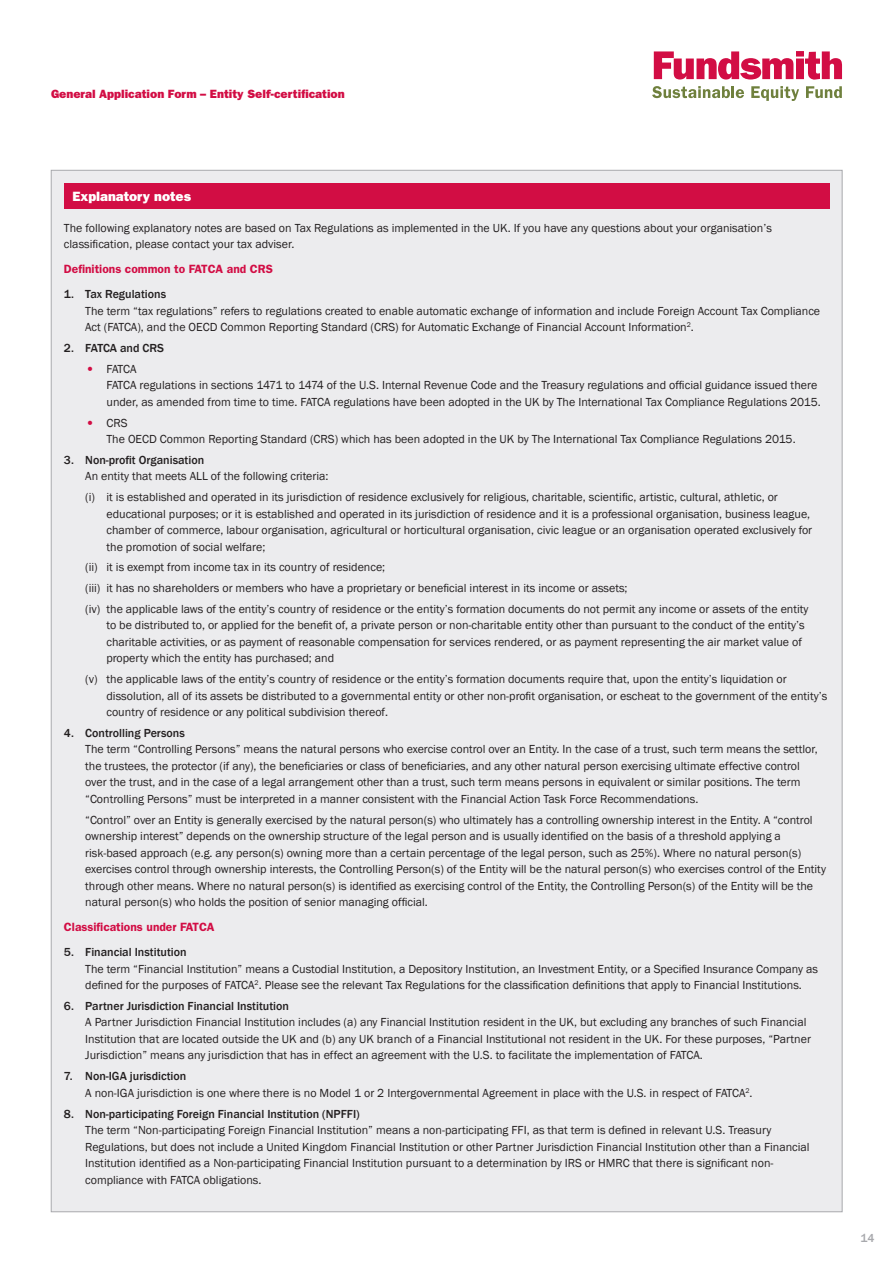
<style>
.page{position:relative;width:893px;height:1263px;background:#fff}
.page>*{position:absolute;margin:0;border:0;box-sizing:border-box;transform-origin:0 0}
.t1{font:800 13.5px "Franklin Gothic";color:#fff}
.t2{font:12px/16.5px "Franklin Gothic";color:#231f20}
.t3{font:600 12px "Franklin Gothic";color:#d20d44}
.t4{font:800 12px "Franklin Gothic";color:#d20d44}
.t5{font:500 12px "Franklin Gothic";color:#231f20}
.t6{font:500 12px "Franklin Gothic";color:#a8a9ad}
.s1{font-weight:500}
.s2{font-size:15px;color:#d20d44}
</style>
<div class="page">
<svg style="left:652px;top:86px;width:92px;height:12px"></svg>
<svg style="left:751px;top:86px;width:48px;height:15px"></svg>
<svg style="left:806px;top:86px;width:36px;height:12px"></svg>
<svg style="left:654px;top:51px;width:188px;height:29px"></svg>
<div style="left:51px;top:170px;width:791px;height:1042px;background:#ececee;border:1px solid #a8a9ad"></div>
<div style="left:64px;top:183px;width:765px;height:26px;background:#d20d44"></div>
<p class="t4" style="left:51px;top:87px;width:295px">General Application Form – Entity Self-certification</p>
<p class="t1" style="left:72px;top:188px;width:120px">Explanatory notes</p>
<p class="t2" style="left:64px;top:220px;width:709px">The following explanatory notes are based on Tax Regulations as implemented in the UK. If you have any questions about your organisation’s classification, please contact your tax adviser.</p>
<p class="t3" style="left:64px;top:262px;width:210px">Definitions common to FATCA and CRS</p>
<p class="t2" style="left:85px;top:286px;width:736px;text-indent:-21px"><span class="s1">1. Tax Regulations<br></span>The term “tax regulations” refers to regulations created to enable automatic exchange of information and include Foreign Account Tax Compliance<br>Act (FATCA), and the OECD Common Reporting Standard (CRS) for Automatic Exchange of Financial Account Information<sup>2</sup>.</p>
<p class="t5" style="left:64px;top:341px;width:102px">2. FATCA and CRS</p>
<p class="t2" style="left:106px;top:361px;width:716px;text-indent:-21px"><span class="s2">•</span> FATCA<br>FATCA regulations in sections 1471 to 1474 of the U.S. Internal Revenue Code and the Treasury regulations and official guidance issued there under, as amended from time to time. FATCA regulations have been adopted in the UK by The International Tax Compliance Regulations 2015.</p>
<p class="t2" style="left:106px;top:415px;width:691px;text-indent:-21px"><span class="s2">•</span> CRS<br>The OECD Common Reporting Standard (CRS) which has been adopted in the UK by The International Tax Compliance Regulations 2015.</p>
<p class="t2" style="left:85px;top:452px;width:245px;text-indent:-21px"><span class="s1">3. Non-profit Organisation<br></span>An entity that meets ALL of the following criteria:</p>
<p class="t2" style="left:106px;top:489px;width:707px;text-indent:-21px">(i) it is established and operated in its jurisdiction of residence exclusively for religious, charitable, scientific, artistic, cultural, athletic, or educational purposes; or it is established and operated in its jurisdiction of residence and it is a professional organisation, business league, chamber of commerce, labour organisation, agricultural or horticultural organisation, civic league or an organisation operated exclusively for the promotion of social welfare;</p>
<p class="t2" style="left:85px;top:559px;width:302px">(ii) it is exempt from income tax in its country of residence;</p>
<p class="t2" style="left:85px;top:580px;width:544px">(iii) it has no shareholders or members who have a proprietary or beneficial interest in its income or assets;</p>
<p class="t2" style="left:106px;top:601px;width:704px;text-indent:-21px">(iv) the applicable laws of the entity’s country of residence or the entity’s formation documents do not permit any income or assets of the entity to be distributed to, or applied for the benefit of, a private person or non-charitable entity other than pursuant to the conduct of the entity’s charitable activities, or as payment of reasonable compensation for services rendered, or as payment representing the air market value of property which the entity has purchased; and</p>
<p class="t2" style="left:106px;top:671px;width:722px;text-indent:-21px">(v) the applicable laws of the entity’s country of residence or the entity’s formation documents require that, upon the entity’s liquidation or dissolution, all of its assets be distributed to a governmental entity or other non-profit organisation, or escheat to the government of the entity’s country of residence or any political subdivision thereof.</p>
<p class="t2" style="left:85px;top:725px;width:734px;text-indent:-21px"><span class="s1">4. Controlling Persons<br></span>The term “Controlling Persons” means the natural persons who exercise control over an Entity. In the case of a trust, such term means the settlor, the trustees, the protector (if any), the beneficiaries or class of beneficiaries, and any other natural person exercising ultimate effective control over the trust, and in the case of a legal arrangement other than a trust, such term means persons in equivalent or similar positions. The term “Controlling Persons” must be interpreted in a manner consistent with the Financial Action Task Force Recommendations.</p>
<p class="t2" style="left:85px;top:812px;width:742px">“Control” over an Entity is generally exercised by the natural person(s) who ultimately has a controlling ownership interest in the Entity. A “control ownership interest” depends on the ownership structure of the legal person and is usually identified on the basis of a threshold applying a risk-based approach (e.g. any person(s) owning more than a certain percentage of the legal person, such as 25%). Where no natural person(s) exercises control through ownership interests, the Controlling Person(s) of the Entity will be the natural person(s) who exercises control of the Entity through other means. Where no natural person(s) is identified as exercising control of the Entity, the Controlling Person(s) of the Entity will be the natural person(s) who holds the position of senior managing official.</p>
<p class="t3" style="left:64px;top:920px;width:152px">Classifications under FATCA</p>
<p class="t2" style="left:85px;top:944px;width:734px;text-indent:-21px"><span class="s1">5. Financial Institution<br></span>The term “Financial Institution” means a Custodial Institution, a Depository Institution, an Investment Entity, or a Specified Insurance Company as defined for the purposes of FATCA<sup>2</sup>. Please see the relevant Tax Regulations for the classification definitions that apply to Financial Institutions.</p>
<p class="t2" style="left:85px;top:998px;width:727px;text-indent:-21px"><span class="s1">6. Partner Jurisdiction Financial Institution<br></span>A Partner Jurisdiction Financial Institution includes (a) any Financial Institution resident in the UK, but excluding any branches of such Financial Institution that are located outside the UK and (b) any UK branch of a Financial Institutional not resident in the UK. For these purposes, “Partner Jurisdiction” means any jurisdiction that has in effect an agreement with the U.S. to facilitate the implementation of FATCA.</p>
<p class="t2" style="left:85px;top:1068px;width:669px;text-indent:-21px"><span class="s1">7. Non-IGA jurisdiction<br></span>A non-IGA jurisdiction is one where there is no Model 1 or 2 Intergovernmental Agreement in place with the U.S. in respect of FATCA<sup>2</sup>.</p>
<p class="t2" style="left:85px;top:1105px;width:726px;text-indent:-21px"><span class="s1">8. Non-participating Foreign Financial Institution (NPFFI)<br></span>The term “Non-participating Foreign Financial Institution” means a non-participating FFI, as that term is defined in relevant U.S. Treasury Regulations, but does not include a United Kingdom Financial Institution or other Partner Jurisdiction Financial Institution other than a Financial Institution identified as a Non-participating Financial Institution pursuant to a determination by IRS or HMRC that there is significant non&shy;compliance with FATCA obligations.</p>
<p class="t6" style="left:860px;top:1230px;width:16px">14</p>
</div>
